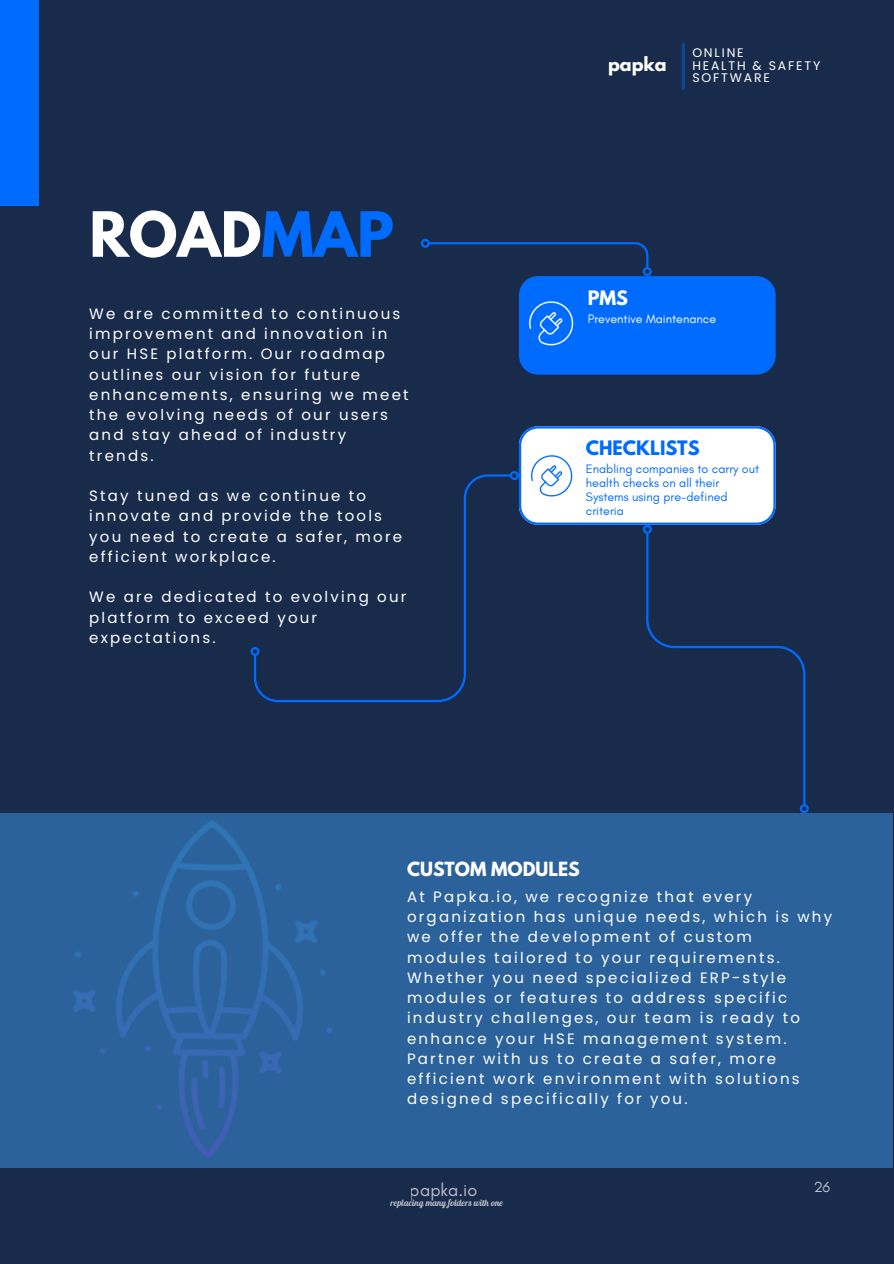
<style>
.page{position:relative;width:894px;height:1264px;background:#fff}
.page>*{position:absolute;margin:0;border:0;box-sizing:border-box;transform-origin:0 0}
.t1{font:700 55.2px "League Spartan";color:#fff}
.t2{font:18px "Glacial Indifference";color:#fff}
.t3{font:700 17.7px "League Spartan";color:#006bff}
.t4{font:700 17.7px "League Spartan";color:#fff}
.t5{font:700 17.25px "League Spartan";color:#fff}
.t6{font:15px/20.2px "Poppins";letter-spacing:.145em;color:#fff}
.t7{font:15px "Glacial Indifference";color:#fff}
.t8{font:12.45px/14.1px "Glacial Indifference";color:#006bff}
.t9{font:12.45px/12.5px "Poppins";letter-spacing:.145em;color:#fff}
.t10{font:12.45px "Glacial Indifference";color:#fff}
.t11{font:9px "Galada";color:#fff}
.s1{color:#006bff}
</style>
<div class="page">
<div style="left:0;top:0;width:893px;height:1263px;background:#182b4b"></div>
<div style="left:0;top:0;width:39px;height:206px;background:#006bff"></div>
<div style="left:0;top:813px;width:892px;height:355px;background:#2b629b"></div>
<img style="left:73px;top:820px;width:259px;height:339px">
<svg style="left:519px;top:426px;width:256px;height:99px"></svg>
<svg style="left:427px;top:241px;width:222px;height:26px"></svg>
<div style="left:420px;top:239px;width:9px;height:9px;border:2px solid #006bff;border-radius:50%"></div>
<div style="left:642px;top:267px;width:9px;height:9px;border:2px solid #006bff;border-radius:50%"></div>
<svg style="left:253px;top:474px;width:259px;height:229px"></svg>
<div style="left:510px;top:471px;width:9px;height:9px;border:2px solid #006bff;border-radius:50%"></div>
<div style="left:250px;top:647px;width:9px;height:9px;border:2px solid #006bff;border-radius:50%"></div>
<svg style="left:646px;top:531px;width:160px;height:273px"></svg>
<div style="left:799px;top:804px;width:9px;height:9px;border:2px solid #006bff;border-radius:50%"></div>
<div style="left:642px;top:525px;width:9px;height:9px;border:2px solid #006bff;border-radius:50%"></div>
<hr style="left:681px;top:43px;width:3px;height:46px;background:#006bff">
<img style="left:530px;top:455px;width:43px;height:42px">
<div style="left:519px;top:276px;width:256px;height:98px;background:#006bff"></div>
<img style="left:528px;top:300px;width:46px;height:46px">
<h6 class="t1" style="left:89px;top:207px;width:306px">ROAD<span class="s1">MAP</span></h6>
<p class="t6" style="left:89px;top:303px;width:321px">We are committed to continuous improvement and innovation in our HSE platform. Our roadmap outlines our vision for future enhancements, ensuring we meet the evolving needs of our users and stay ahead of industry trends.</p>
<h2 class="t6" style="left:89px;top:485px;width:314px">Stay tuned as we continue to innovate and provide the tools you need to create a safer, more efficient workplace.</h2>
<p class="t6" style="left:89px;top:587px;width:318px">We are dedicated to evolving our platform to exceed your expectations.</p>
<h5 class="t5" style="left:607px;top:55px;width:60px">papka</h5>
<h5 class="t9" style="left:692px;top:47px;width:129px">ONLINE<br>HEALTH &amp; SAFETY<br>SOFTWARE</h5>
<h5 class="t4" style="left:587px;top:289px;width:42px">PMS</h5>
<p class="t10" style="left:587px;top:311px;width:130px">Preventive Maintenance</p>
<h3 class="t3" style="left:585px;top:439px;width:115px">CHECKLISTS</h3>
<p class="t8" style="left:585px;top:461px;width:175px">Enabling companies to carry out health checks on all their<br>Systems using pre-defined criteria</p>
<h1 class="t5" style="left:407px;top:860px;width:174px">CUSTOM MODULES</h1>
<p class="t6" style="left:407px;top:886px;width:426px">At Papka.io, we recognize that every organization has unique needs, which is why we offer the development of custom modules tailored to your requirements.<br>Whether you need specialized ERP-style modules or features to address specific industry challenges, our team is ready to enhance your HSE management system.<br>Partner with us to create a safer, more efficient work environment with solutions designed specifically for you.</p>
<p class="t2" style="left:409px;top:1178px;width:69px">papka.io</p>
<p class="t11" style="left:390px;top:1197px;width:114px">replacing many folders with one</p>
<p class="t7" style="left:812px;top:1177px;width:18px">26</p>
</div>
